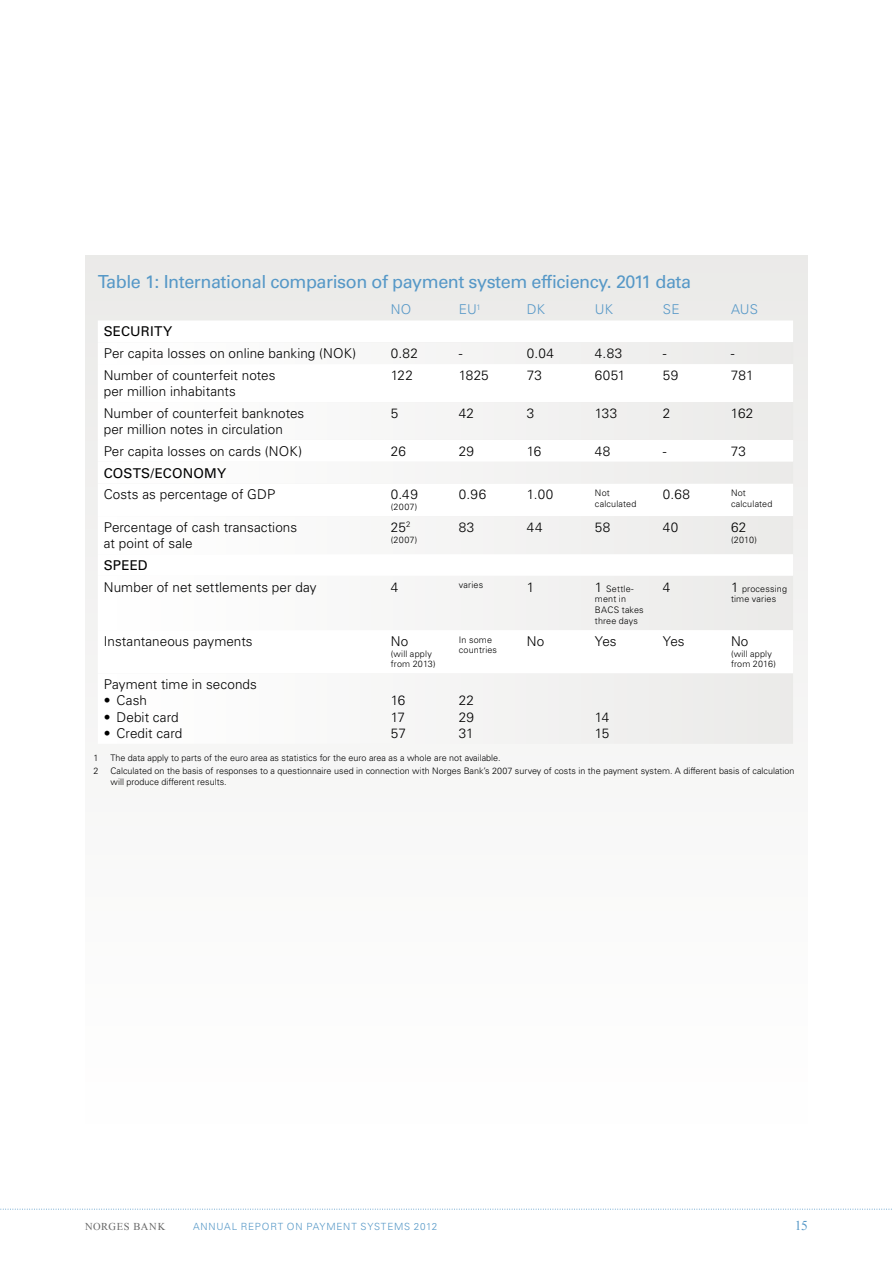
<style>
.page{position:relative;width:893px;height:1263px;background:#fff}
.page>*{position:absolute;margin:0;border:0;box-sizing:border-box;transform-origin:0 0}
.t1{font:18px "Univers LT Std";letter-spacing:-.025em;color:#5698c7}
.t2{font:300 13.5px/16.2px "Univers LT Std";letter-spacing:.005em;color:#000}
.t3{font:13.5px "Univers LT Std";letter-spacing:.01em;color:#000}
.t4{font:300 13.5px "Univers LT Std";letter-spacing:.01em;color:#5698c7}
.t5{font:13.5px "Times New Roman";color:#5698c7}
.t6{font:10.5px "Times New Roman";letter-spacing:.055em;color:#676767}
.t7{font:300 9.9px "Univers LT Std";letter-spacing:.075em;color:#5698c7}
.t8{font:300 9px/10.8px "Univers LT Std";color:#000}
.t9{font:300 9px/10.8px "Univers LT Std";letter-spacing:.02em;color:#000}
.s1{font-size:13.5px}
</style>
<div class="page">
<svg style="left:0;top:1209px;width:892px;height:1px"></svg>
<div style="left:85px;top:255px;width:723px;height:893px;background:linear-gradient(to bottom,#ebeae9,#fff)"></div>
<svg style="left:98px;top:320px;width:695px;height:22px"></svg>
<svg style="left:98px;top:342px;width:627px;height:402px"></svg>
<svg style="left:725px;top:342px;width:68px;height:402px"></svg>
<h1 class="t1" style="left:98px;top:271px;width:595px">Table 1: International comparison of payment system efficiency. 2011 data</h1>
<p class="t4" style="left:391px;top:302px;width:22px">NO</p>
<p class="t4" style="left:459px;top:302px;width:23px">EU<sup>1</sup></p>
<p class="t4" style="left:527px;top:302px;width:20px">DK</p>
<p class="t4" style="left:595px;top:302px;width:20px">UK</p>
<p class="t4" style="left:663px;top:302px;width:18px">SE</p>
<p class="t4" style="left:731px;top:302px;width:29px">AUS</p>
<p class="t3" style="left:104px;top:323px;width:70px">SECURITY</p>
<p class="t2" style="left:104px;top:345px;width:254px">Per capita losses on online banking (NOK)</p>
<p class="t2" style="left:391px;top:345px;width:29px">0.82</p>
<p class="t2" style="left:459px;top:345px;width:5px">-</p>
<p class="t2" style="left:527px;top:345px;width:29px">0.04</p>
<p class="t2" style="left:595px;top:345px;width:29px">4.83</p>
<p class="t2" style="left:663px;top:345px;width:5px">-</p>
<p class="t2" style="left:731px;top:345px;width:5px">-</p>
<p class="t2" style="left:104px;top:367px;width:173px">Number of counterfeit notes per million inhabitants</p>
<p class="t2" style="left:391px;top:367px;width:24px">122</p>
<p class="t2" style="left:459px;top:367px;width:31px">1825</p>
<p class="t2" style="left:527px;top:367px;width:17px">73</p>
<p class="t2" style="left:595px;top:367px;width:32px">6051</p>
<p class="t2" style="left:663px;top:367px;width:17px">59</p>
<p class="t2" style="left:731px;top:367px;width:24px">781</p>
<p class="t2" style="left:104px;top:405px;width:202px">Number of counterfeit banknotes per million notes in circulation</p>
<p class="t2" style="left:391px;top:405px;width:9px">5</p>
<p class="t2" style="left:459px;top:405px;width:17px">42</p>
<p class="t2" style="left:527px;top:405px;width:9px">3</p>
<p class="t2" style="left:595px;top:405px;width:24px">133</p>
<p class="t2" style="left:663px;top:405px;width:9px">2</p>
<p class="t2" style="left:731px;top:405px;width:24px">162</p>
<p class="t2" style="left:104px;top:443px;width:200px">Per capita losses on cards (NOK)</p>
<p class="t2" style="left:391px;top:443px;width:17px">26</p>
<p class="t2" style="left:459px;top:443px;width:17px">29</p>
<p class="t2" style="left:527px;top:443px;width:16px">16</p>
<p class="t2" style="left:595px;top:443px;width:17px">48</p>
<p class="t2" style="left:663px;top:443px;width:5px">-</p>
<p class="t2" style="left:731px;top:443px;width:17px">73</p>
<p class="t3" style="left:104px;top:465px;width:124px">COSTS/ECONOMY</p>
<p class="t2" style="left:104px;top:486px;width:173px">Costs as percentage of GDP</p>
<p class="t2" style="left:391px;top:486px;width:29px">0.49</p>
<p class="t8" style="left:391px;top:501px;width:28px">(2007)</p>
<p class="t2" style="left:459px;top:486px;width:29px">0.96</p>
<p class="t2" style="left:527px;top:486px;width:28px">1.00</p>
<p class="t9" style="left:595px;top:487px;width:43px">Not calculated</p>
<p class="t2" style="left:663px;top:486px;width:29px">0.68</p>
<p class="t9" style="left:731px;top:487px;width:43px">Not calculated</p>
<p class="t2" style="left:104px;top:519px;width:195px">Percentage of cash transactions at point of sale</p>
<p class="t2" style="left:391px;top:519px;width:21px">25<sup>2</sup></p>
<p class="t8" style="left:391px;top:534px;width:28px">(2007)</p>
<p class="t2" style="left:459px;top:519px;width:17px">83</p>
<p class="t2" style="left:527px;top:519px;width:17px">44</p>
<p class="t2" style="left:595px;top:519px;width:17px">58</p>
<p class="t2" style="left:663px;top:519px;width:17px">40</p>
<p class="t2" style="left:731px;top:519px;width:17px">62</p>
<p class="t8" style="left:731px;top:534px;width:27px">(2010)</p>
<p class="t3" style="left:104px;top:557px;width:45px">SPEED</p>
<p class="t2" style="left:104px;top:579px;width:214px">Number of net settlements per day</p>
<p class="t2" style="left:391px;top:579px;width:9px">4</p>
<p class="t8" style="left:459px;top:580px;width:26px">varies</p>
<p class="t2" style="left:527px;top:579px;width:9px">1</p>
<p class="t9" style="left:595px;top:583px;width:50px"><span class="s1">1</span> Settle&shy;ment in<br>BACS takes three days</p>
<p class="t2" style="left:663px;top:579px;width:9px">4</p>
<p class="t8" style="left:731px;top:583px;width:58px"><span class="s1">1</span> processing time varies</p>
<p class="t2" style="left:104px;top:633px;width:150px">Instantaneous payments</p>
<p class="t2" style="left:391px;top:633px;width:19px">No</p>
<p class="t9" style="left:391px;top:648px;width:46px">(will apply from 2013)</p>
<p class="t9" style="left:459px;top:634px;width:40px">In some countries</p>
<p class="t2" style="left:527px;top:633px;width:19px">No</p>
<p class="t2" style="left:595px;top:633px;width:23px">Yes</p>
<p class="t2" style="left:663px;top:633px;width:23px">Yes</p>
<p class="t2" style="left:731px;top:633px;width:19px">No</p>
<p class="t9" style="left:731px;top:648px;width:46px">(will apply from 2016)</p>
<p class="t2" style="left:104px;top:676px;width:155px">Payment time in seconds</p>
<p class="t2" style="left:104px;top:692px;width:45px">• Cash</p>
<p class="t2" style="left:104px;top:709px;width:76px">• Debit card</p>
<p class="t2" style="left:104px;top:725px;width:80px">• Credit card</p>
<p class="t2" style="left:391px;top:692px;width:17px;text-align:justify">16<br>17<br>57</p>
<p class="t2" style="left:459px;top:692px;width:17px;text-align:justify">22<br>29<br>31</p>
<p class="t2" style="left:595px;top:709px;width:16px">14<br>15</p>
<p class="t8" style="left:94px;top:753px;width:7px">1</p>
<p class="t8" style="left:111px;top:753px;width:392px">The data apply to parts of the euro area as statistics for the euro area as a whole are not available.</p>
<p class="t8" style="left:94px;top:766px;width:7px">2</p>
<p class="t8" style="left:111px;top:766px;width:686px">Calculated on the basis of responses to a questionnaire used in connection with Norges Bank’s 2007 survey of costs in the payment system. A different basis of calculation will produce different results.</p>
<p class="t6" style="left:85px;top:1219px;width:82px">NORGES BANK</p>
<p class="t7" style="left:193px;top:1220px;width:246px">ANNUAL REPORT ON PAYMENT SYSTEMS 2012</p>
<p class="t5" style="left:795px;top:1216px;width:15px">15</p>
</div>
